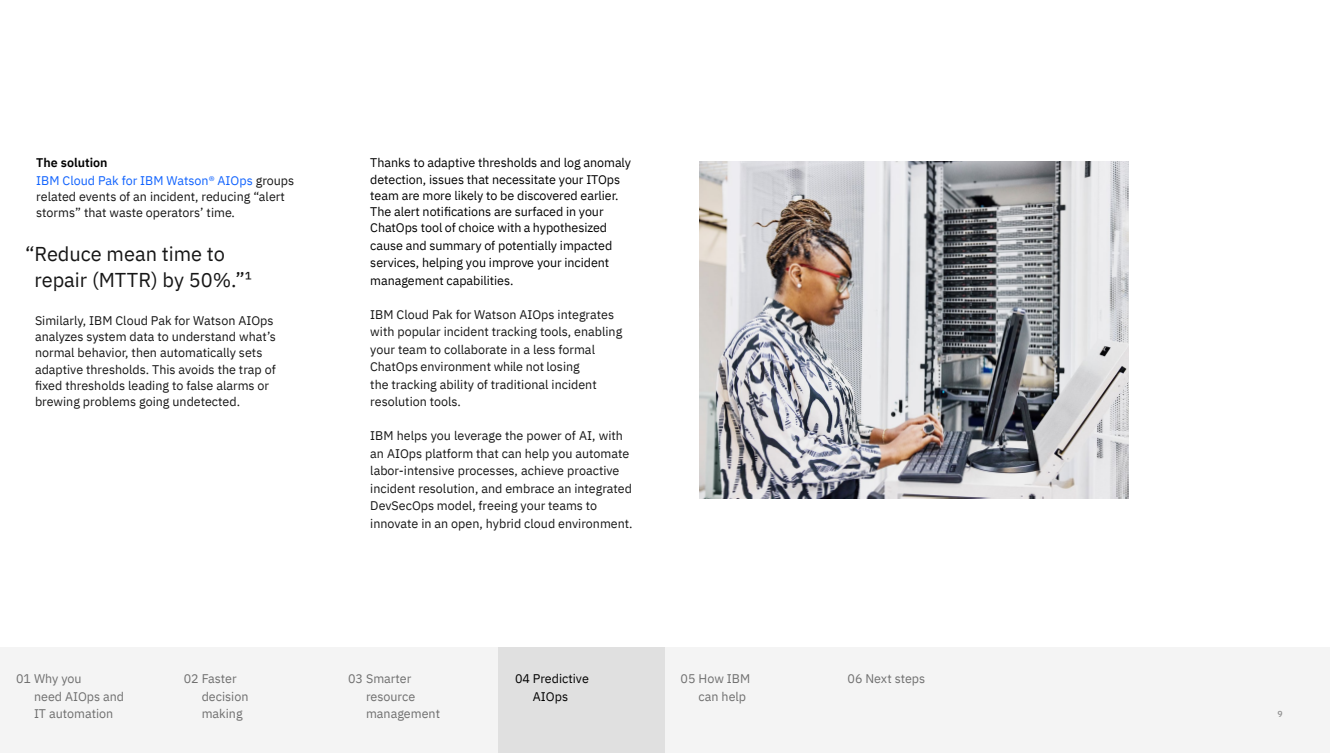
<style>
.page{position:relative;width:1330px;height:753px;background:#fff}
.page>*{position:absolute;margin:0;border:0;box-sizing:border-box;transform-origin:0 0}
.t1{font:20px/26.2px "IBM Plex Sans";color:#161616}
.Body_text{font:12.5px/17.5px "IBM Plex Sans";color:#161616}
.Body_text-2{font:12.5px/16.2px "IBM Plex Sans";letter-spacing:-.005em;color:#000}
.Body_copy{font:12.5px/17.5px "IBM Plex Sans";color:#6f6f6f}
.Body_copy-2{font:12.5px/17.5px "IBM Plex Sans";color:#000;text-align:center}
.Subhead{font:600 12.5px "IBM Plex Sans";color:#000}
.t2{font:500 8.75px "IBM Plex Sans";color:#8d8d8d}
.s1{color:#0f62fe}
</style>
<div class="page">
<img style="left:699px;top:162px;width:429px;height:336px">
<div style="left:0;top:648px;width:1330px;height:104px;background:#f4f4f4"></div>
<div style="left:499px;top:648px;width:166px;height:104px;background:#e0e0e0"></div>
<p class="Subhead" style="left:36px;top:153px;width:73px">The solution</p>
<p class="Body_text" style="left:36px;top:171px;width:259px;line-height:16.2px"><span class="s1">IBM Cloud Pak for IBM Watson® AIOps</span> groups related events of an incident, reducing “alert storms” that waste operators’ time.</p>
<h4 class="t1" style="left:34px;top:239px;width:219px;text-indent:-9px">“Reduce mean time to repair (MTTR) by 50%.”¹</h4>
<p class="Body_text" style="left:35px;top:311px;width:243px;line-height:16.2px">Similarly, IBM Cloud Pak for Watson AIOps analyzes system data to understand what’s normal behavior, then automatically sets adaptive thresholds. This avoids the trap of fixed thresholds leading to false alarms or brewing problems going undetected.</p>
<p class="Body_text-2" style="left:370px;top:154px;width:262px">Thanks to adaptive thresholds and log anomaly detection, issues that necessitate your ITOps team are more likely to be discovered earlier.<br>The alert notifications are surfaced in your ChatOps tool of choice with a hypothesized</p>
<p class="Body_text-2" style="left:370px;top:236px;width:243px;line-height:17.5px">cause and summary of potentially impacted services, helping you improve your incident management capabilities.</p>
<p class="Body_text" style="left:370px;top:304px;width:254px">IBM Cloud Pak for Watson AIOps integrates with popular incident tracking tools, enabling your team to collaborate in a less formal ChatOps environment while not losing<br>the tracking ability of traditional incident resolution tools.</p>
<p class="Body_text" style="left:370px;top:426px;width:264px">IBM helps you leverage the power of AI, with an AIOps platform that can help you automate labor-intensive processes, achieve proactive incident resolution, and embrace an integrated DevSecOps model, freeing your teams to innovate in an open, hybrid cloud environment.</p>
<p class="Body_copy" style="left:34px;top:669px;width:92px;text-indent:-18px">01 Why you<br>need AIOps and<br>IT automation</p>
<p class="Body_copy" style="left:202px;top:669px;width:48px;text-indent:-18px">02 Faster decision making</p>
<p class="Body_copy" style="left:366px;top:669px;width:76px;text-indent:-18px">03 Smarter resource management</p>
<p class="Body_copy-2" style="left:515px;top:669px;width:75px">04 Predictive<br>AIOps</p>
<p class="Body_copy" style="left:699px;top:669px;width:53px;text-indent:-18px">05 How IBM can help</p>
<p class="Body_copy" style="left:848px;top:669px;width:79px">06 Next steps</p>
<p class="t2" style="left:1277px;top:706px;width:7px">9</p>
</div>
